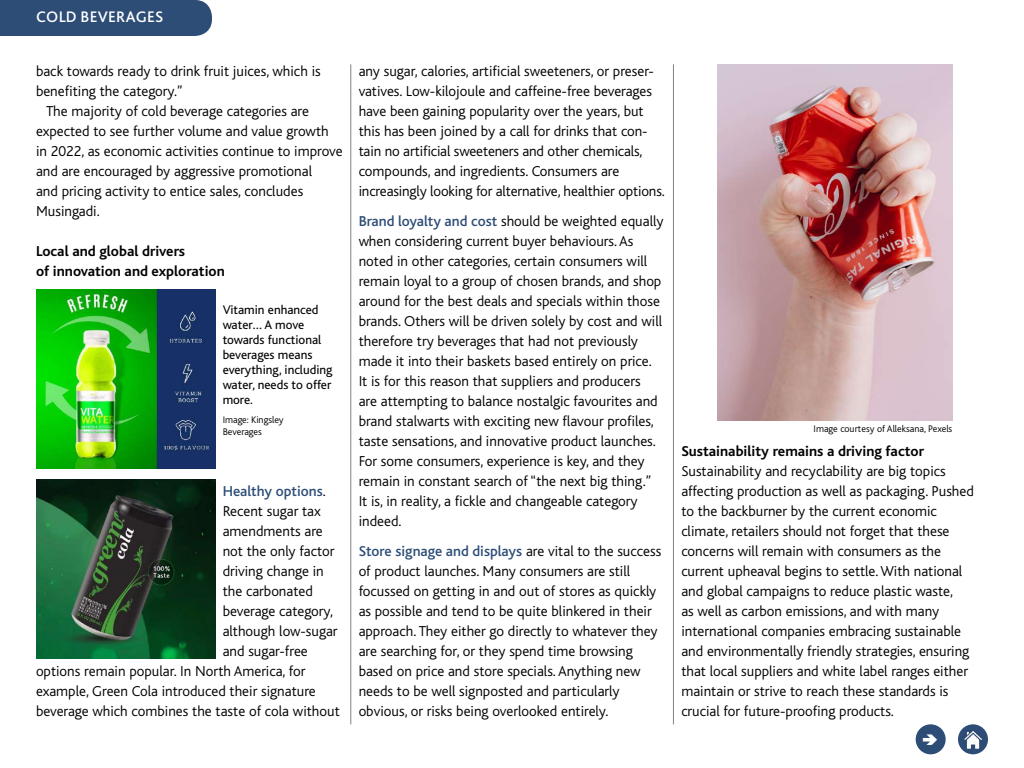
<style>
.page{position:relative;width:1024px;height:768px;background:#fff}
.page>*{position:absolute;margin:0;border:0;box-sizing:border-box;transform-origin:0 0}
.t1{font:500 16px "Bliss Pro";letter-spacing:.015em;color:#fff}
.t2{font:300 15px/20px "Bliss";color:#000}
.t3{font:700 15px/20px "Bliss";color:#000}
.t4{font:500 15px "Bliss";color:#2d4d77}
.t5{font:13px/15px "Bliss";color:#000}
.t6{font:300 10px/12px "Bliss";color:#000}
.s1{font-weight:300;color:#000}
.s2{font-weight:500;color:#2d4d77}
</style>
<div class="page">
<div style="left:916px;top:724px;width:30px;height:30px;background:#2d4d77;border-radius:50%"></div>
<div style="left:958px;top:724px;width:30px;height:30px;background:#2d4d77;border-radius:50%"></div>
<img style="left:964px;top:731px;width:18px;height:17px">
<div style="left:0;top:0;width:212px;height:36px;background:#2d4d77"></div>
<hr style="left:673px;top:64px;width:1px;height:660px;background:#808285">
<hr style="left:351px;top:64px;width:1px;height:660px;background:#808285">
<img style="left:36px;top:289px;width:180px;height:180px">
<img style="left:36px;top:479px;width:180px;height:180px">
<img style="left:717px;top:64px;width:235px;height:356px">
<p class="t1" style="left:36px;top:6px;width:129px">COLD BEVERAGES</p>
<p class="t2" style="left:36px;top:61px;width:286px">back towards ready to drink fruit juices, which is benefiting the category.”</p>
<p class="t2" style="left:36px;top:101px;width:308px;text-indent:10px">The majority of cold beverage categories are expected to see further volume and value growth in 2022, as economic activities continue to improve and are encouraged by aggressive promotional<br>and pricing activity to entice sales, concludes Musingadi.</p>
<p class="t3" style="left:36px;top:241px;width:190px">Local and global drivers<br>of innovation and exploration</p>
<p class="t5" style="left:223px;top:303px;width:111px">Vitamin enhanced water… A move towards functional beverages means everything, including water, needs to offer more.</p>
<p class="t6" style="left:223px;top:414px;width:63px">Image: Kingsley<br>Beverages</p>
<p class="t4" style="left:223px;top:483px;width:105px">Healthy options<span class="s1">.</span></p>
<p class="t2" style="left:223px;top:501px;width:100px">Recent sugar tax</p>
<p class="t2" style="left:223px;top:521px;width:102px">amendments are</p>
<p class="t2" style="left:223px;top:541px;width:113px">not the only factor</p>
<p class="t2" style="left:223px;top:561px;width:103px">driving change in</p>
<p class="t2" style="left:223px;top:581px;width:92px">the carbonated</p>
<p class="t2" style="left:223px;top:601px;width:112px">beverage category,</p>
<p class="t2" style="left:223px;top:621px;width:116px">although low-sugar</p>
<p class="t2" style="left:223px;top:641px;width:87px">and sugar-free</p>
<p class="t2" style="left:36px;top:661px;width:271px">options remain popular. In North America, for</p>
<p class="t2" style="left:36px;top:681px;width:281px">example, Green Cola introduced their signature</p>
<p class="t2" style="left:36px;top:701px;width:305px">beverage which combines the taste of cola without</p>
<p class="t2" style="left:359px;top:61px;width:308px">any sugar, calories, artificial sweeteners, or preser&shy;vatives. Low-kilojoule and caffeine-free beverages have been gaining popularity over the years, but this has been joined by a call for drinks that con&shy;tain no artificial sweeteners and other chemicals, compounds, and ingredients. Consumers are increasingly looking for alternative, healthier options.</p>
<p class="t2" style="left:359px;top:211px;width:306px"><span class="s2">Brand loyalty and cost</span> should be weighted equally when considering current buyer behaviours. As noted in other categories, certain consumers will remain loyal to a group of chosen brands, and shop around for the best deals and specials within those brands. Others will be driven solely by cost and will therefore try beverages that had not previously made it into their baskets based entirely on price.<br>It is for this reason that suppliers and producers<br>are attempting to balance nostalgic favourites and brand stalwarts with exciting new flavour profiles, taste sensations, and innovative product launches.<br>For some consumers, experience is key, and they remain in constant search of “the next big thing.” It is, in reality, a fickle and changeable category indeed.</p>
<p class="t2" style="left:359px;top:541px;width:304px"><span class="s2">Store signage and displays</span> are vital to the success of product launches. Many consumers are still focussed on getting in and out of stores as quickly as possible and tend to be quite blinkered in their approach. They either go directly to whatever they are searching for, or they spend time browsing based on price and store specials. Anything new needs to be well signposted and particularly obvious, or risks being overlooked entirely.</p>
<p class="t6" style="left:814px;top:423px;width:140px">Image courtesy of Alleksana, Pexels</p>
<p class="t3" style="left:681px;top:441px;width:244px">Sustainability remains a driving factor</p>
<p class="t2" style="left:681px;top:461px;width:294px">Sustainability and recyclability are big topics affecting production as well as packaging. Pushed to the backburner by the current economic climate, retailers should not forget that these concerns will remain with consumers as the current upheaval begins to settle. With national and global campaigns to reduce plastic waste,<br>as well as carbon emissions, and with many international companies embracing sustainable and environmentally friendly strategies, ensuring that local suppliers and white label ranges either maintain or strive to reach these standards is crucial for future-proofing products.</p>
</div>
